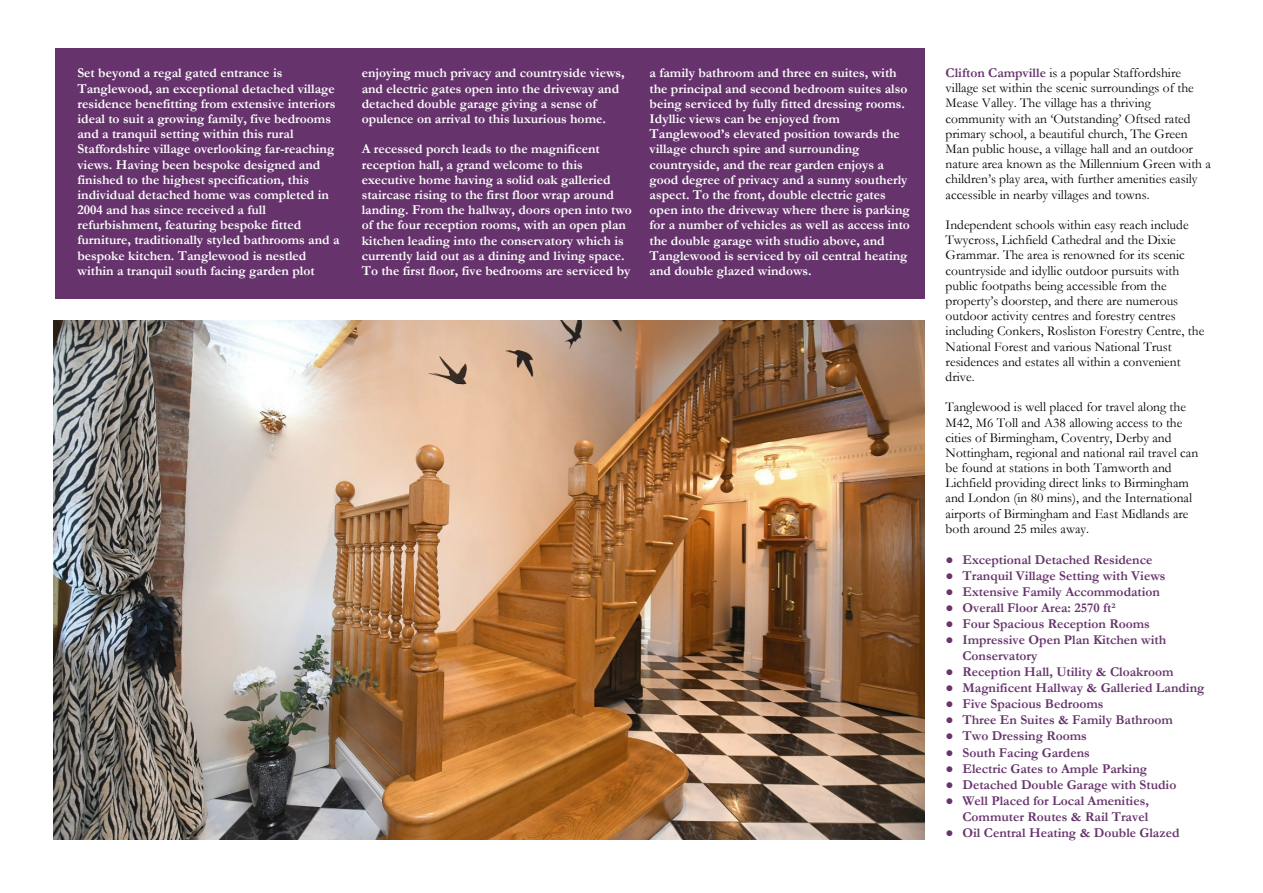
<style>
.page{position:relative;width:1263px;height:893px;background:#fff}
.page>*{position:absolute;margin:0;border:0;box-sizing:border-box;transform-origin:0 0}
.t1{font:700 13.5px/15.1px "Garamond";color:#fff}
.t2{font:13.5px/15.1px "Garamond";color:#000}
.t3{font:700 13.5px/15.8px "Garamond";color:#66336c}
.s1{font-weight:700;color:#66336c}
.s2{font-family:"Times New Roman"}
</style>
<div class="page">
<div style="left:55px;top:48px;width:869px;height:250px;background:#66336c"></div>
<img style="left:54px;top:320px;width:871px;height:519px">
<p class="t1" style="left:77px;top:67px;width:263px">Set beyond a regal gated entrance is Tanglewood, an exceptional detached village residence benefitting from extensive interiors ideal to suit a growing family, five bedrooms and a tranquil setting within this rural Staffordshire village overlooking far-reaching views. Having been bespoke designed and finished to the highest specification, this individual detached home was completed in 2004 and has since received a full refurbishment, featuring bespoke fitted furniture, traditionally styled bathrooms and a bespoke kitchen. Tanglewood is nestled within a tranquil south facing garden plot</p>
<p class="t1" style="left:362px;top:67px;width:264px">enjoying much privacy and countryside views, and electric gates open into the driveway and detached double garage giving a sense of opulence on arrival to this luxurious home.</p>
<p class="t1" style="left:362px;top:143px;width:272px">A recessed porch leads to the magnificent reception hall, a grand welcome to this executive home having a solid oak galleried staircase rising to the first floor wrap around landing. From the hallway, doors open into two of the four reception rooms, with an open plan kitchen leading into the conservatory which is currently laid out as a dining and living space.<br>To the first floor, five bedrooms are serviced by</p>
<p class="t1" style="left:649px;top:67px;width:262px">a family bathroom and three en suites, with the principal and second bedroom suites also being serviced by fully fitted dressing rooms.<br>Idyllic views can be enjoyed from Tanglewood’s elevated position towards the village church spire and surrounding countryside, and the rear garden enjoys a good degree of privacy and a sunny southerly aspect. To the front, double electric gates open into the driveway where there is parking for a number of vehicles as well as access into the double garage with studio above, and Tanglewood is serviced by oil central heating and double glazed windows.</p>
<p class="t2" style="left:945px;top:67px;width:267px"><span class="s1">Clifton Campville</span> is a popular Staffordshire village set within the scenic surroundings of the Mease Valley. The village has a thriving community with an ‘Outstanding’ Oftsed rated primary school, a beautiful church, The Green Man public house, a village hall and an outdoor nature area known as the Millennium Green with a children’s play area, with further amenities easily accessible in nearby villages and towns.</p>
<p class="t2" style="left:945px;top:219px;width:260px">Independent schools within easy reach include Twycross, Lichfield Cathedral and the Dixie Grammar. The area is renowned for its scenic countryside and idyllic outdoor pursuits with public footpaths being accessible from the property’s doorstep, and there are numerous outdoor activity centres and forestry centres including Conkers, Rosliston Forestry Centre, the National Forest and various National Trust residences and estates all within a convenient drive.</p>
<p class="t2" style="left:945px;top:401px;width:254px">Tanglewood is well placed for travel along the M42, M6 Toll and A38 allowing access to the cities of Birmingham, Coventry, Derby and Nottingham, regional and national rail travel can be found at stations in both Tamworth and Lichfield providing direct links to Birmingham and London (in 80 mins), and the International airports of Birmingham and East Midlands are both around 25 miles away.</p>
<p class="t3" style="left:945px;top:553px;width:208px"><span class="s2">●</span> Exceptional Detached Residence</p>
<p class="t3" style="left:945px;top:569px;width:221px"><span class="s2">●</span> Tranquil Village Setting with Views</p>
<p class="t3" style="left:945px;top:585px;width:216px"><span class="s2">●</span> Extensive Family Accommodation</p>
<p class="t3" style="left:945px;top:602px;width:172px"><span class="s2">●</span> Overall Floor Area: 2570 ft²</p>
<p class="t3" style="left:945px;top:618px;width:206px"><span class="s2">●</span> Four Spacious Reception Rooms</p>
<p class="t3" style="left:962px;top:634px;width:205px;text-indent:-17px"><span class="s2">●</span> Impressive Open Plan Kitchen with<br>Conservatory</p>
<p class="t3" style="left:945px;top:665px;width:229px"><span class="s2">●</span> Reception Hall, Utility &amp; Cloakroom</p>
<p class="t3" style="left:945px;top:681px;width:260px"><span class="s2">●</span> Magnificent Hallway &amp; Galleried Landing</p>
<p class="t3" style="left:945px;top:698px;width:159px"><span class="s2">●</span> Five Spacious Bedrooms</p>
<p class="t3" style="left:945px;top:714px;width:229px"><span class="s2">●</span> Three En Suites &amp; Family Bathroom</p>
<p class="t3" style="left:945px;top:730px;width:143px"><span class="s2">●</span> Two Dressing Rooms</p>
<p class="t3" style="left:945px;top:746px;width:146px"><span class="s2">●</span> South Facing Gardens</p>
<p class="t3" style="left:945px;top:762px;width:203px"><span class="s2">●</span> Electric Gates to Ample Parking</p>
<p class="t3" style="left:945px;top:778px;width:232px"><span class="s2">●</span> Detached Double Garage with Studio</p>
<p class="t3" style="left:945px;top:795px;width:205px;text-align:right"><span class="s2">●</span> Well Placed for Local Amenities,<br>Commuter Routes &amp; Rail Travel</p>
<p class="t3" style="left:945px;top:826px;width:235px"><span class="s2">●</span> Oil Central Heating &amp; Double Glazed</p>
</div>
